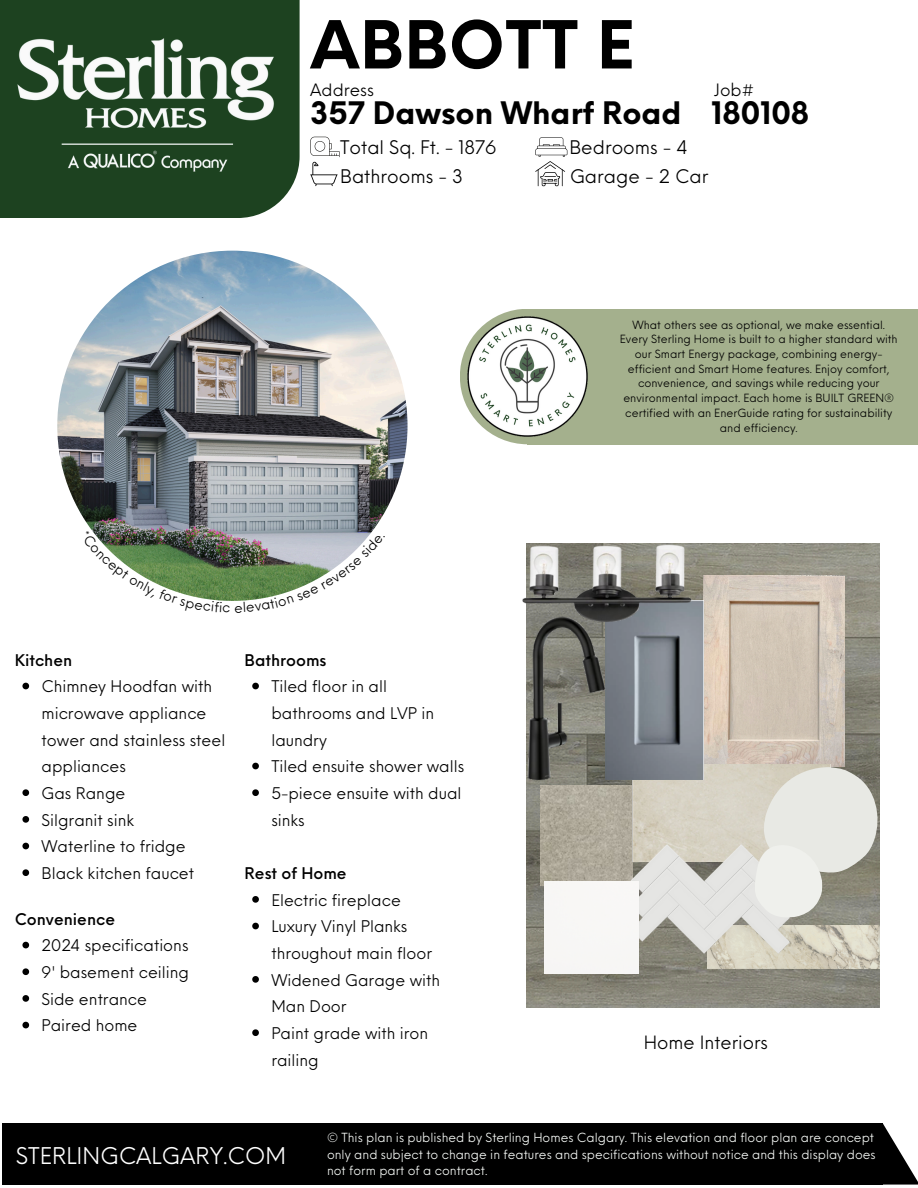
<style>
.page{position:relative;width:918px;height:1188px;background:#fff}
.page>*{position:absolute;margin:0;border:0;box-sizing:border-box;transform-origin:0 0}
.t1{font:700 64.5px "Neue Einstellung";letter-spacing:.01em;color:#000}
.t2{font:700 30.3px "Neue Einstellung";color:#000}
.t3{font:22.5px "Neue Einstellung";color:#fff}
.t4{font:18.3px "Neue Einstellung";color:#000}
.t5{font:17.85px "Neue Einstellung";color:#000}
.t6{font:16.65px "Neue Einstellung";color:#000}
.t7{font:15.75px/26.7px "Neue Einstellung";color:#000}
.t8{font:500 15.75px "Neue Einstellung";color:#000}
.t9{font:12.3px/16.4px "Neue Einstellung";color:#f6f9f6}
.t10{font:11.1px/14.7px "Neue Einstellung";color:#000;text-align:center}
</style>
<div class="page">
<div style="left:0;top:0;width:300px;height:218px;background:#1d4220"></div>
<img style="left:17px;top:38px;width:257px;height:134px">
<div style="left:2px;top:1123px;width:881px;height:62px;background:#000"></div>
<svg style="left:883px;top:1124px;width:35px;height:61px"></svg>
<img style="left:57px;top:251px;width:351px;height:350px;border-radius:50%">
<svg style="left:535px;top:137px;width:32px;height:49px"></svg>
<svg style="left:310px;top:137px;width:30px;height:49px"></svg>
<div style="left:528px;top:309px;width:390px;height:135px;background:#a4b08d"></div>
<img style="left:460px;top:309px;width:153px;height:136px">
<img style="left:526px;top:544px;width:354px;height:463px">
<img style="left:703px;top:576px;width:142px;height:191px">
<img style="left:540px;top:785px;width:92px;height:100px">
<img style="left:632px;top:765px;width:198px;height:72px">
<img style="left:764px;top:767px;width:113px;height:106px">
<img style="left:708px;top:925px;width:172px;height:43px">
<img style="left:626px;top:837px;width:168px;height:124px">
<div style="left:544px;top:881px;width:95px;height:92px;background:#f7f7f5"></div>
<img style="left:754px;top:845px;width:68px;height:75px">
<img style="left:613px;top:601px;width:90px;height:179px">
<img style="left:526px;top:623px;width:87px;height:162px">
<img style="left:522px;top:544px;width:171px;height:79px">
<svg style="left:22px;top:683px;width:7px;height:6px"></svg>
<svg style="left:22px;top:789px;width:7px;height:7px"></svg>
<svg style="left:22px;top:816px;width:7px;height:7px"></svg>
<svg style="left:22px;top:843px;width:7px;height:6px"></svg>
<svg style="left:22px;top:869px;width:7px;height:7px"></svg>
<svg style="left:22px;top:942px;width:7px;height:6px"></svg>
<svg style="left:22px;top:968px;width:7px;height:7px"></svg>
<svg style="left:22px;top:995px;width:7px;height:7px"></svg>
<svg style="left:22px;top:1022px;width:7px;height:6px"></svg>
<svg style="left:252px;top:683px;width:7px;height:6px"></svg>
<svg style="left:252px;top:763px;width:7px;height:6px"></svg>
<svg style="left:252px;top:789px;width:7px;height:7px"></svg>
<svg style="left:252px;top:896px;width:7px;height:7px"></svg>
<svg style="left:252px;top:923px;width:7px;height:6px"></svg>
<svg style="left:252px;top:976px;width:7px;height:7px"></svg>
<svg style="left:252px;top:1029px;width:7px;height:7px"></svg>
<img style="left:91px;top:530px;width:282px;height:71px">
<p class="t1" style="left:310px;top:-14px;width:326px">ABBOTT E</p>
<p class="t6" style="left:310px;top:75px;width:65px">Address</p>
<p class="t6" style="left:714px;top:75px;width:42px">Job#</p>
<p class="t2" style="left:310px;top:85px;width:373px">357 Dawson Wharf Road</p>
<h6 class="t2" style="left:711px;top:85px;width:99px">180108</h6>
<h1 class="t4" style="left:340px;top:131px;width:158px">Total Sq. Ft. - 1876</h1>
<h2 class="t4" style="left:340px;top:160px;width:124px">Bathrooms - 3</h2>
<h5 class="t4" style="left:569px;top:131px;width:120px">Bedrooms - 4</h5>
<h5 class="t4" style="left:570px;top:160px;width:140px">Garage - 2 Car</h5>
<p class="t10" style="left:620px;top:316px;width:279px">What others see as optional, we make essential.<br>Every Sterling Home is built to a higher standard with our Smart Energy package, combining energy&shy;efficient and Smart Home features. Enjoy comfort, convenience, and savings while reducing your environmental impact. Each home is BUILT GREEN® certified with an EnerGuide rating for sustainability and efficiency.</p>
<p class="t8" style="left:15px;top:646px;width:59px">Kitchen</p>
<p class="t7" style="left:42px;top:672px;width:185px">Chimney Hoodfan with microwave appliance tower and stainless steel appliances<br>Gas Range<br>Silgranit sink<br>Waterline to fridge<br>Black kitchen faucet</p>
<p class="t8" style="left:15px;top:905px;width:102px">Convenience</p>
<p class="t7" style="left:42px;top:931px;width:149px">2024 specifications<br>9' basement ceiling<br>Side entrance<br>Paired home</p>
<p class="t8" style="left:245px;top:646px;width:83px">Bathrooms</p>
<p class="t7" style="left:271px;top:672px;width:194px">Tiled floor in all bathrooms and LVP in laundry<br>Tiled ensuite shower walls<br>5-piece ensuite with dual sinks</p>
<p class="t8" style="left:245px;top:859px;width:104px">Rest of Home</p>
<p class="t7" style="left:271px;top:885px;width:170px">Electric fireplace<br>Luxury Vinyl Planks throughout main floor<br>Widened Garage with<br>Man Door<br>Paint grade with iron railing</p>
<p class="t5" style="left:644px;top:1027px;width:126px">Home Interiors</p>
<p class="t3" style="left:16px;top:1136px;width:272px">STERLINGCALGARY.COM</p>
<p class="t9" style="left:327px;top:1129px;width:550px">© This plan is published by Sterling Homes Calgary. This elevation and floor plan are concept only and subject to change in features and specifications without notice and this display does not form part of a contract.</p>
</div>
